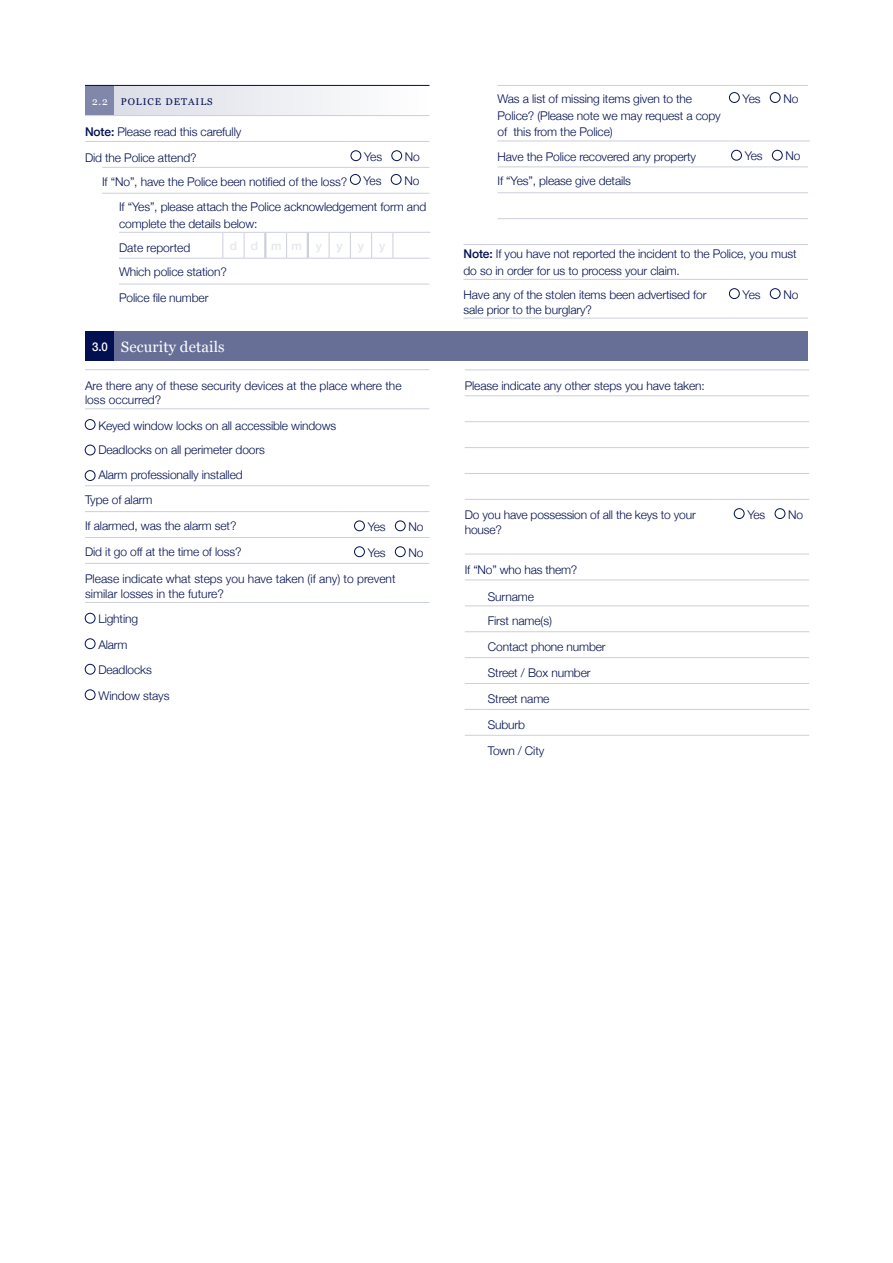
<style>
.page{position:relative;width:893px;height:1263px;background:#fff}
.page>*{position:absolute;margin:0;border:0;box-sizing:border-box;transform-origin:0 0}
.t1{font:15px "Georgia";letter-spacing:.01em;color:#fff}
.t2{font:300 12px/26px "Helvetica Neue";letter-spacing:-.01em;color:#020f50}
.t3{font:500 12px "Helvetica Neue";letter-spacing:1.13em;color:#e6e7ee}
.t4{font:9.75px "Georgia";letter-spacing:.1em;color:#020f50}
.s1{font-size:10.5px;color:#fff}
.s2{font-weight:500}
.s3{font-family:"Helvetica Neue";font-weight:500;font-size:12px}
</style>
<div class="page">
<div style="left:85px;top:331px;width:30px;height:30px;background:#020f50"></div>
<div style="left:115px;top:331px;width:693px;height:30px;background:#676f96"></div>
<hr style="left:85px;top:369px;width:344px;height:1px;background:#cccfdc">
<hr style="left:85px;top:408px;width:344px;height:1px;background:#cccfdc">
<div style="left:85px;top:419px;width:10px;height:11px;border:1px solid #020f50;border-radius:50%"></div>
<div style="left:85px;top:445px;width:10px;height:10px;border:1px solid #020f50;border-radius:50%"></div>
<div style="left:85px;top:470px;width:10px;height:11px;border:1px solid #020f50;border-radius:50%"></div>
<hr style="left:85px;top:485px;width:344px;height:1px;background:#cccfdc">
<hr style="left:85px;top:511px;width:253px;height:1px;background:#cccfdc">
<hr style="left:338px;top:511px;width:91px;height:1px;background:#cccfdc">
<div style="left:354px;top:521px;width:11px;height:10px;border:1px solid #020f50;border-radius:50%"></div>
<div style="left:395px;top:521px;width:10px;height:10px;border:1px solid #020f50;border-radius:50%"></div>
<hr style="left:85px;top:537px;width:253px;height:1px;background:#cccfdc">
<hr style="left:338px;top:537px;width:91px;height:1px;background:#cccfdc">
<div style="left:354px;top:547px;width:11px;height:10px;border:1px solid #020f50;border-radius:50%"></div>
<div style="left:395px;top:547px;width:10px;height:10px;border:1px solid #020f50;border-radius:50%"></div>
<hr style="left:85px;top:563px;width:344px;height:1px;background:#cccfdc">
<hr style="left:85px;top:602px;width:344px;height:1px;background:#cccfdc">
<div style="left:85px;top:613px;width:10px;height:10px;border:1px solid #020f50;border-radius:50%"></div>
<div style="left:85px;top:639px;width:10px;height:10px;border:1px solid #020f50;border-radius:50%"></div>
<div style="left:85px;top:664px;width:10px;height:10px;border:1px solid #020f50;border-radius:50%"></div>
<div style="left:85px;top:690px;width:10px;height:10px;border:1px solid #020f50;border-radius:50%"></div>
<div style="left:85px;top:85px;width:30px;height:30px;background:#8187a8"></div>
<div style="left:115px;top:85px;width:314px;height:30px;background:linear-gradient(to right,#dcdee7,#fff)"></div>
<hr style="left:85px;top:85px;width:30px;height:1px;background:#020f50">
<hr style="left:115px;top:85px;width:314px;height:1px;background:#020f50">
<hr style="left:85px;top:115px;width:344px;height:1px;background:#cccfdc">
<hr style="left:85px;top:141px;width:266px;height:1px;background:#cccfdc">
<hr style="left:351px;top:141px;width:78px;height:1px;background:#cccfdc">
<div style="left:351px;top:151px;width:10px;height:10px;border:1px solid #020f50;border-radius:50%"></div>
<div style="left:392px;top:151px;width:10px;height:10px;border:1px solid #020f50;border-radius:50%"></div>
<hr style="left:102px;top:167px;width:327px;height:1px;background:#cccfdc">
<div style="left:350px;top:174px;width:10px;height:11px;border:1px solid #020f50;border-radius:50%"></div>
<div style="left:391px;top:174px;width:10px;height:11px;border:1px solid #020f50;border-radius:50%"></div>
<svg style="left:102px;top:193px;width:17px;height:1px"></svg>
<hr style="left:119px;top:193px;width:310px;height:1px;background:#cccfdc">
<hr style="left:119px;top:232px;width:104px;height:1px;background:#cccfdc">
<hr style="left:393px;top:232px;width:37px;height:1px;background:#cccfdc">
<svg style="left:222px;top:232px;width:172px;height:26px"></svg>
<hr style="left:264px;top:233px;width:2px;height:25px;background:#cccfdc">
<hr style="left:307px;top:233px;width:2px;height:25px;background:#cccfdc">
<hr style="left:119px;top:258px;width:310px;height:1px;background:#cccfdc">
<hr style="left:119px;top:284px;width:310px;height:1px;background:#cccfdc">
<hr style="left:497px;top:85px;width:232px;height:1px;background:#cccfdc">
<hr style="left:729px;top:85px;width:79px;height:1px;background:#cccfdc">
<div style="left:729px;top:92px;width:10px;height:11px;border:1px solid #020f50;border-radius:50%"></div>
<div style="left:770px;top:92px;width:10px;height:11px;border:1px solid #020f50;border-radius:50%"></div>
<hr style="left:497px;top:141px;width:234px;height:1px;background:#cccfdc">
<hr style="left:731px;top:141px;width:79px;height:1px;background:#cccfdc">
<div style="left:731px;top:150px;width:11px;height:10px;border:1px solid #020f50;border-radius:50%"></div>
<div style="left:772px;top:150px;width:10px;height:10px;border:1px solid #020f50;border-radius:50%"></div>
<hr style="left:497px;top:166px;width:311px;height:1px;background:#cccfdc">
<hr style="left:497px;top:192px;width:311px;height:1px;background:#cccfdc">
<hr style="left:497px;top:218px;width:311px;height:1px;background:#cccfdc">
<hr style="left:463px;top:244px;width:345px;height:1px;background:#cccfdc">
<hr style="left:463px;top:318px;width:266px;height:1px;background:#cccfdc">
<hr style="left:729px;top:318px;width:79px;height:1px;background:#cccfdc">
<hr style="left:463px;top:279px;width:266px;height:1px;background:#cccfdc">
<hr style="left:729px;top:279px;width:79px;height:1px;background:#cccfdc">
<div style="left:729px;top:288px;width:10px;height:11px;border:1px solid #020f50;border-radius:50%"></div>
<div style="left:770px;top:288px;width:10px;height:11px;border:1px solid #020f50;border-radius:50%"></div>
<hr style="left:465px;top:369px;width:344px;height:1px;background:#cccfdc">
<hr style="left:465px;top:395px;width:344px;height:1px;background:#cccfdc">
<hr style="left:465px;top:421px;width:344px;height:1px;background:#cccfdc">
<hr style="left:465px;top:447px;width:344px;height:1px;background:#cccfdc">
<hr style="left:465px;top:473px;width:344px;height:1px;background:#cccfdc">
<hr style="left:465px;top:499px;width:252px;height:1px;background:#cccfdc">
<hr style="left:717px;top:499px;width:92px;height:1px;background:#cccfdc">
<div style="left:734px;top:508px;width:10px;height:11px;border:1px solid #020f50;border-radius:50%"></div>
<div style="left:775px;top:508px;width:10px;height:11px;border:1px solid #020f50;border-radius:50%"></div>
<hr style="left:465px;top:554px;width:252px;height:1px;background:#cccfdc">
<hr style="left:717px;top:554px;width:92px;height:1px;background:#cccfdc">
<svg style="left:465px;top:580px;width:17px;height:1px"></svg>
<hr style="left:482px;top:580px;width:327px;height:1px;background:#cccfdc">
<svg style="left:465px;top:605px;width:17px;height:1px"></svg>
<hr style="left:482px;top:605px;width:327px;height:1px;background:#cccfdc">
<svg style="left:465px;top:631px;width:17px;height:1px"></svg>
<hr style="left:482px;top:631px;width:327px;height:1px;background:#cccfdc">
<svg style="left:465px;top:657px;width:17px;height:1px"></svg>
<hr style="left:482px;top:657px;width:327px;height:1px;background:#cccfdc">
<svg style="left:465px;top:683px;width:17px;height:1px"></svg>
<hr style="left:482px;top:683px;width:327px;height:1px;background:#cccfdc">
<svg style="left:465px;top:709px;width:17px;height:1px"></svg>
<hr style="left:482px;top:709px;width:327px;height:1px;background:#cccfdc">
<svg style="left:465px;top:735px;width:17px;height:1px"></svg>
<hr style="left:482px;top:735px;width:327px;height:1px;background:#cccfdc">
<p class="t4" style="left:92px;top:94px;width:122px"><span class="s1">2.2</span> POLICE DETAILS</p>
<p class="t2" style="left:85px;top:118px;width:158px"><span class="s2">Note:</span> Please read this carefully<br>Did the Police attend?</p>
<p class="t2" style="left:364px;top:143px;width:19px">Yes</p>
<p class="t2" style="left:405px;top:143px;width:16px">No</p>
<p class="t2" style="left:102px;top:168px;width:247px">If “No”, have the Police been notified of the loss?</p>
<p class="t2" style="left:364px;top:167px;width:19px">Yes</p>
<p class="t2" style="left:404px;top:167px;width:16px">No</p>
<p class="t2" style="left:119px;top:198px;width:309px;line-height:16.5px">If “Yes”, please attach the Police acknowledgement form and complete the details below:</p>
<p class="t2" style="left:119px;top:234px;width:73px">Date reported</p>
<p class="t3" style="left:230px;top:236px;width:115px">ddmmyy</p>
<p class="t3" style="left:358px;top:236px;width:8px">y</p>
<p class="t3" style="left:379px;top:236px;width:8px">y</p>
<p class="t2" style="left:119px;top:258px;width:109px">Which police station?<br>Police file number</p>
<p class="t1" style="left:92px;top:335px;width:134px"><span class="s3">3.0</span> Security details</p>
<p class="t2" style="left:85px;top:378px;width:318px;line-height:14.4px">Are there any of these security devices at the place where the loss occurred?</p>
<p class="t2" style="left:98px;top:413px;width:240px;line-height:24px">Keyed window locks on all accessible windows<br>Deadlocks on all perimeter doors</p>
<p class="t2" style="left:85px;top:461px;width:159px;line-height:25.5px;text-indent:13px">Alarm professionally installed<br>Type of alarm<br>If alarmed, was the alarm set?</p>
<p class="t2" style="left:368px;top:513px;width:19px">Yes</p>
<p class="t2" style="left:408px;top:513px;width:16px">No</p>
<p class="t2" style="left:85px;top:538px;width:158px">Did it go off at the time of loss?</p>
<p class="t2" style="left:368px;top:539px;width:19px">Yes</p>
<p class="t2" style="left:408px;top:539px;width:16px">No</p>
<p class="t2" style="left:85px;top:571px;width:312px;line-height:14.4px">Please indicate what steps you have taken (if any) to prevent similar losses in the future?</p>
<p class="t2" style="left:98px;top:606px;width:73px;line-height:25.5px">Lighting<br>Alarm<br>Deadlocks<br>Window stays</p>
<p class="t2" style="left:497px;top:90px;width:225px;line-height:16.5px">Was a list of missing items given to the<br>Police? (Please note we may request a copy of this from the Police)</p>
<p class="t2" style="left:743px;top:85px;width:19px">Yes</p>
<p class="t2" style="left:783px;top:85px;width:16px">No</p>
<p class="t2" style="left:497px;top:143px;width:200px">Have the Police recovered any property</p>
<p class="t2" style="left:745px;top:142px;width:19px">Yes</p>
<p class="t2" style="left:785px;top:142px;width:16px">No</p>
<p class="t2" style="left:497px;top:167px;width:135px">If “Yes”, please give details</p>
<p class="t2" style="left:463px;top:245px;width:335px;line-height:16.5px"><span class="s2">Note:</span> If you have not reported the incident to the Police, you must do so in order for us to process your claim.</p>
<p class="t2" style="left:463px;top:287px;width:245px;line-height:14.4px">Have any of the stolen items been advertised for sale prior to the burglary?</p>
<p class="t2" style="left:743px;top:281px;width:19px">Yes</p>
<p class="t2" style="left:783px;top:281px;width:16px">No</p>
<p class="t2" style="left:465px;top:372px;width:242px">Please indicate any other steps you have taken:</p>
<p class="t2" style="left:465px;top:507px;width:233px;line-height:14.4px">Do you have possession of all the keys to your house?</p>
<p class="t2" style="left:747px;top:501px;width:19px">Yes</p>
<p class="t2" style="left:788px;top:501px;width:16px">No</p>
<p class="t2" style="left:465px;top:556px;width:114px">If “No” who has them?</p>
<p class="t2" style="left:488px;top:584px;width:66px;line-height:24.2px">Surname<br>First name(s)</p>
<p class="t2" style="left:488px;top:633px;width:119px">Contact phone number<br>Street / Box number<br>Street name<br>Suburb<br>Town / City</p>
</div>
